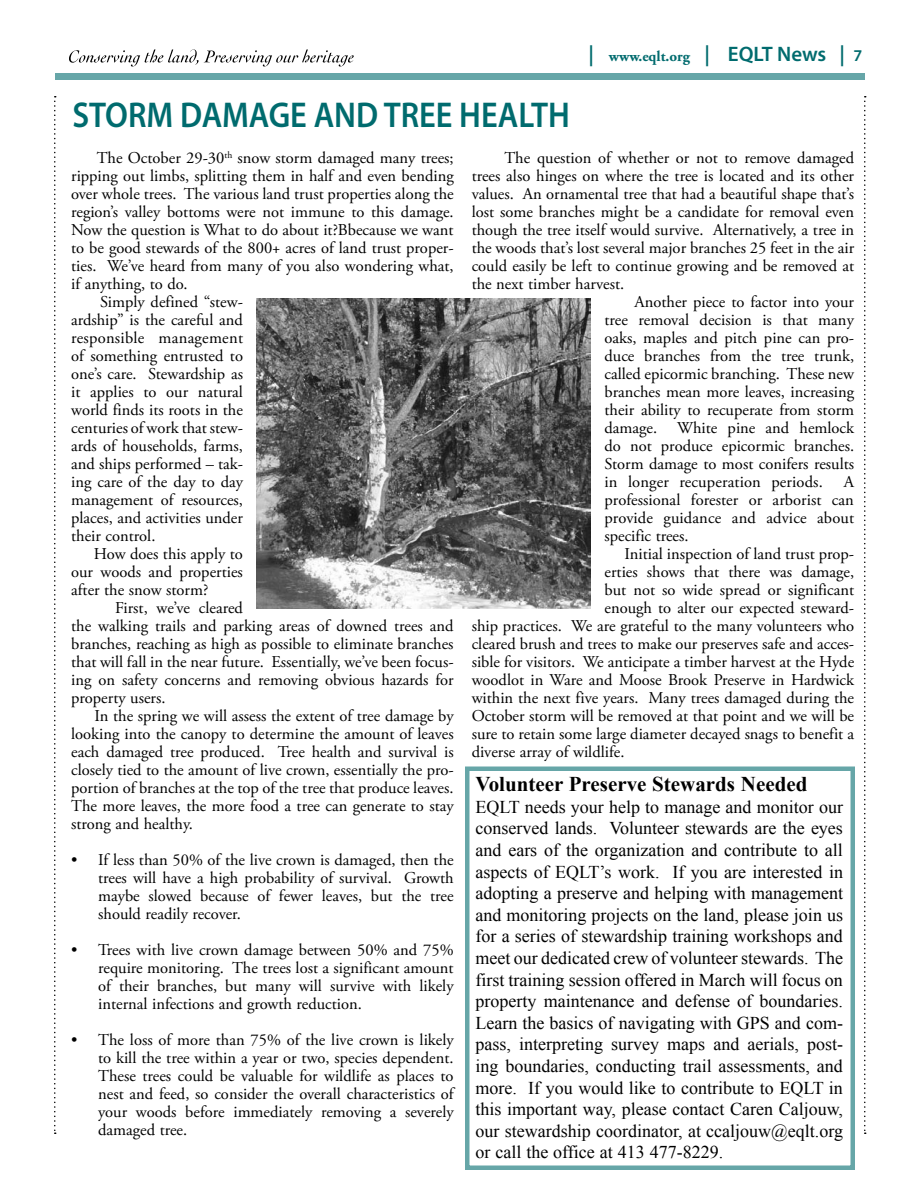
<style>
.page{position:relative;width:918px;height:1188px;background:#fff}
.page>*{position:absolute;margin:0;border:0;box-sizing:border-box;transform-origin:0 0}
.t1{font:600 36px "Myriad Pro";color:#006b6e;scale:.9 1}
.t2{font:700 21px "Times New Roman";color:#000}
.t3{font:18px/21.6px "Times New Roman";color:#000;text-align:justify}
.t4{font:16.5px/18px "Adobe Garamond Pro";color:#000;text-align:justify}
.t5{font:700 15px "Adobe Garamond Pro";color:#006b6e}
.s1{font-family:"Myriad Pro";font-weight:600;font-size:21px}
.s2{font-family:"Myriad Pro";font-weight:600;font-size:16.5px}
</style>
<div class="page">
<div style="left:56px;top:74px;width:809px;height:6px;background:#66a6a8"></div>
<svg style="left:54px;top:96px;width:2px;height:1038px"></svg>
<svg style="left:864px;top:96px;width:2px;height:1038px"></svg>
<svg style="left:69px;top:49px;width:285px;height:18px"></svg>
<img style="left:256px;top:298px;width:335px;height:310px">
<div style="left:465px;top:766px;width:390px;height:404px;border:4px solid #66a6a8"></div>
<h1 class="t1" style="left:72px;top:92px;width:554px">STORM DAMAGE AND TREE HEALTH</h1>
<p class="t5" style="left:588px;top:47px;width:276px"><span class="s1">|</span> www.eqlt.org <span class="s1">| EQLT News |</span> <span class="s2">7</span></p>
<p class="t4" style="left:97px;top:150px;width:358px">The October 29-30<sup>th</sup> snow storm damaged many trees;</p>
<p class="t4" style="left:71px;top:168px;width:384px">ripping out limbs, splitting them in half and even bending</p>
<p class="t4" style="left:71px;top:186px;width:384px">over whole trees. The various land trust properties along the</p>
<p class="t4" style="left:71px;top:204px;width:384px">region’s valley bottoms were not immune to this damage.</p>
<p class="t4" style="left:71px;top:222px;width:384px">Now the question is What to do about it?Bbecause we want</p>
<p class="t4" style="left:71px;top:240px;width:384px">to be good stewards of the 800+ acres of land trust proper-</p>
<p class="t4" style="left:71px;top:258px;width:384px">ties. We’ve heard from many of you also wondering what,</p>
<p class="t4" style="left:71px;top:276px;width:118px">if anything, to do.</p>
<p class="t4" style="left:100px;top:294px;width:144px">Simply defined “stew-</p>
<p class="t4" style="left:71px;top:312px;width:173px">ardship” is the careful and</p>
<p class="t4" style="left:71px;top:330px;width:173px">responsible management</p>
<p class="t4" style="left:71px;top:348px;width:173px">of something entrusted to</p>
<p class="t4" style="left:71px;top:366px;width:173px">one’s care. Stewardship as</p>
<p class="t4" style="left:71px;top:384px;width:173px">it applies to our natural</p>
<p class="t4" style="left:71px;top:402px;width:173px">world finds its roots in the</p>
<p class="t4" style="left:71px;top:420px;width:173px">centuries of work that stew-</p>
<p class="t4" style="left:71px;top:438px;width:173px">ards of households, farms,</p>
<p class="t4" style="left:71px;top:456px;width:173px">and ships performed – tak-</p>
<p class="t4" style="left:71px;top:474px;width:173px">ing care of the day to day</p>
<p class="t4" style="left:71px;top:492px;width:173px">management of resources,</p>
<p class="t4" style="left:71px;top:510px;width:173px">places, and activities under</p>
<p class="t4" style="left:71px;top:528px;width:86px">their control.</p>
<p class="t4" style="left:94px;top:546px;width:151px">How does this apply to</p>
<p class="t4" style="left:71px;top:564px;width:173px">our woods and properties</p>
<p class="t4" style="left:71px;top:582px;width:139px">after the snow storm?</p>
<p class="t4" style="left:115px;top:600px;width:129px">First, we’ve cleared</p>
<p class="t4" style="left:71px;top:618px;width:384px">the walking trails and parking areas of downed trees and</p>
<p class="t4" style="left:71px;top:636px;width:384px">branches, reaching as high as possible to eliminate branches</p>
<p class="t4" style="left:71px;top:654px;width:384px">that will fall in the near future. Essentially, we’ve been focus-</p>
<p class="t4" style="left:71px;top:672px;width:384px">ing on safety concerns and removing obvious hazards for</p>
<p class="t4" style="left:71px;top:690px;width:96px">property users.</p>
<p class="t4" style="left:94px;top:708px;width:361px">In the spring we will assess the extent of tree damage by</p>
<p class="t4" style="left:71px;top:726px;width:384px">looking into the canopy to determine the amount of leaves</p>
<p class="t4" style="left:71px;top:744px;width:384px">each damaged tree produced. Tree health and survival is</p>
<p class="t4" style="left:71px;top:762px;width:384px">closely tied to the amount of live crown, essentially the pro-</p>
<p class="t4" style="left:71px;top:780px;width:384px">portion of branches at the top of the tree that produce leaves.</p>
<p class="t4" style="left:71px;top:798px;width:384px">The more leaves, the more food a tree can generate to stay</p>
<p class="t4" style="left:71px;top:816px;width:123px">strong and healthy.</p>
<p class="t4" style="left:98px;top:852px;width:357px;text-indent:-27px">• If less than 50% of the live crown is damaged, then the trees will have a high probability of survival. Growth maybe slowed because of fewer leaves, but the tree should readily recover.</p>
<p class="t4" style="left:98px;top:942px;width:357px;text-indent:-27px">• Trees with live crown damage between 50% and 75% require monitoring. The trees lost a significant amount of their branches, but many will survive with likely internal infections and growth reduction.</p>
<p class="t4" style="left:98px;top:1032px;width:357px;text-indent:-27px">• The loss of more than 75% of the live crown is likely to kill the tree within a year or two, species dependent.<br>These trees could be valuable for wildlife as places to nest and feed, so consider the overall characteristics of your woods before immediately removing a severely damaged tree.</p>
<p class="t4" style="left:504px;top:150px;width:351px">The question of whether or not to remove damaged</p>
<p class="t4" style="left:472px;top:168px;width:384px">trees also hinges on where the tree is located and its other</p>
<p class="t4" style="left:472px;top:186px;width:384px">values. An ornamental tree that had a beautiful shape that’s</p>
<p class="t4" style="left:472px;top:204px;width:384px">lost some branches might be a candidate for removal even</p>
<p class="t4" style="left:472px;top:222px;width:384px">though the tree itself would survive. Alternatively, a tree in</p>
<p class="t4" style="left:472px;top:240px;width:384px">the woods that’s lost several major branches 25 feet in the air</p>
<p class="t4" style="left:472px;top:258px;width:384px">could easily be left to continue growing and be removed at</p>
<p class="t4" style="left:472px;top:276px;width:154px">the next timber harvest.</p>
<p class="t4" style="left:635px;top:294px;width:221px">Another piece to factor into your</p>
<p class="t4" style="left:605px;top:312px;width:251px">tree removal decision is that many</p>
<p class="t4" style="left:605px;top:330px;width:251px">oaks, maples and pitch pine can pro-</p>
<p class="t4" style="left:605px;top:348px;width:251px">duce branches from the tree trunk,</p>
<p class="t4" style="left:605px;top:366px;width:251px">called epicormic branching. These new</p>
<p class="t4" style="left:605px;top:384px;width:251px">branches mean more leaves, increasing</p>
<p class="t4" style="left:605px;top:402px;width:251px">their ability to recuperate from storm</p>
<p class="t4" style="left:605px;top:420px;width:251px">damage. White pine and hemlock</p>
<p class="t4" style="left:605px;top:438px;width:251px">do not produce epicormic branches.</p>
<p class="t4" style="left:605px;top:456px;width:251px">Storm damage to most conifers results</p>
<p class="t4" style="left:605px;top:474px;width:220px">in longer recuperation periods.</p>
<p class="t4" style="left:605px;top:474px;width:251px;text-indent:239px">A professional forester or arborist can provide guidance and advice about specific trees.</p>
<p class="t4" style="left:625px;top:546px;width:231px">Initial inspection of land trust prop-</p>
<p class="t4" style="left:605px;top:564px;width:251px">erties shows that there was damage,</p>
<p class="t4" style="left:605px;top:582px;width:251px">but not so wide spread or significant</p>
<p class="t4" style="left:605px;top:600px;width:251px">enough to alter our expected steward-</p>
<p class="t4" style="left:472px;top:618px;width:384px">ship practices. We are grateful to the many volunteers who</p>
<p class="t4" style="left:472px;top:636px;width:384px">cleared brush and trees to make our preserves safe and acces-</p>
<p class="t4" style="left:472px;top:654px;width:384px">sible for visitors. We anticipate a timber harvest at the Hyde</p>
<p class="t4" style="left:472px;top:672px;width:384px">woodlot in Ware and Moose Brook Preserve in Hardwick</p>
<p class="t4" style="left:472px;top:690px;width:384px">within the next five years. Many trees damaged during the</p>
<p class="t4" style="left:472px;top:708px;width:384px">October storm will be removed at that point and we will be</p>
<p class="t4" style="left:472px;top:726px;width:384px">sure to retain some large diameter decayed snags to benefit a</p>
<p class="t4" style="left:472px;top:744px;width:154px">diverse array of wildlife.</p>
<p class="t2" style="left:476px;top:770px;width:333px">Volunteer Preserve Stewards Needed</p>
<p class="t3" style="left:476px;top:796px;width:369px">EQLT needs your help to manage and monitor our conserved lands. Volunteer stewards are the eyes and ears of the organization and contribute to all aspects of EQLT’s work. If you are interested in adopting a preserve and helping with management and monitoring projects on the land, please join us for a series of stewardship training workshops and meet our dedicated crew of volunteer stewards. The first training session offered in March will focus on property maintenance and defense of boundaries.<br>Learn the basics of navigating with GPS and com&shy;pass, interpreting survey maps and aerials, post&shy;ing boundaries, conducting trail assessments, and more. If you would like to contribute to EQLT in this important way, please contact Caren Caljouw, our stewardship coordinator, at ccaljouw@eqlt.org or call the office at 413 477-8229.</p>
</div>
